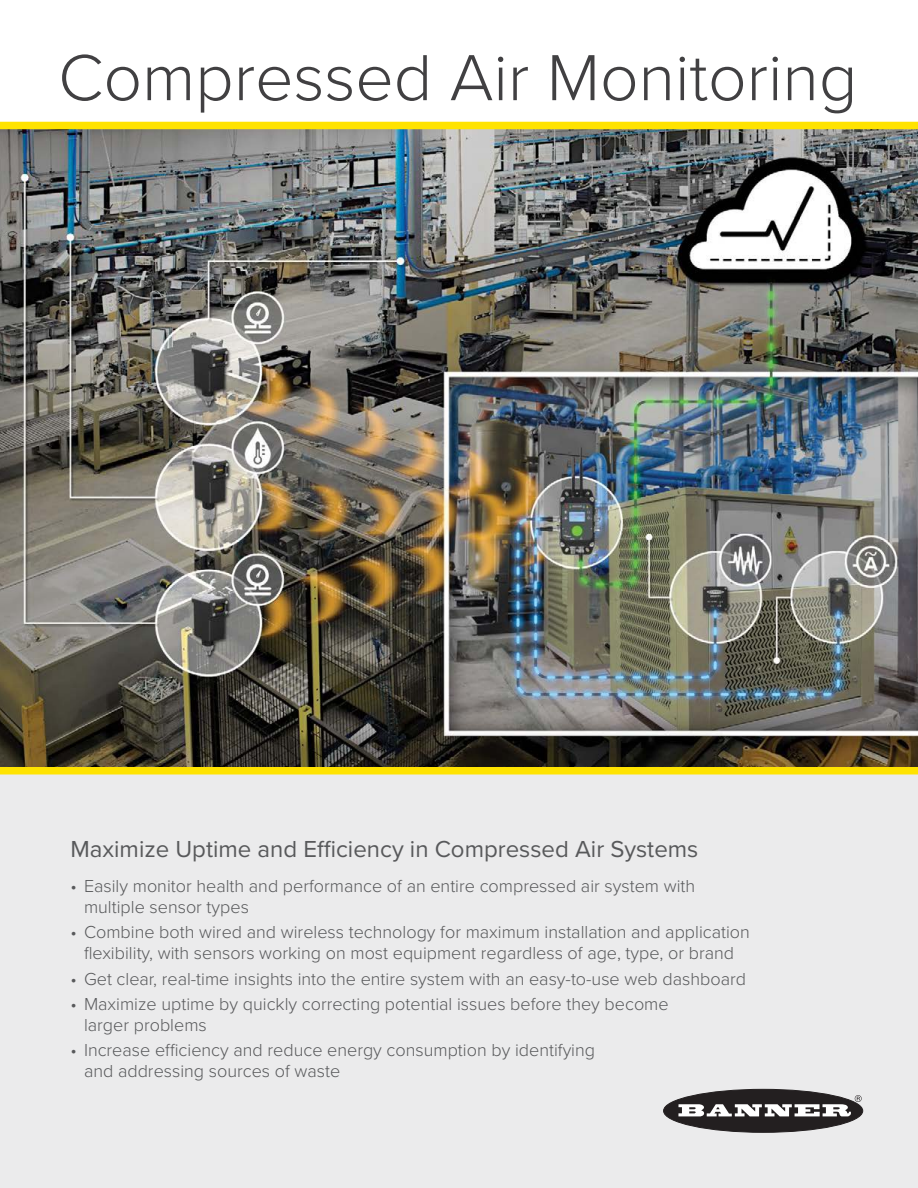
<style>
.page{position:relative;width:918px;height:1188px;background:#fff}
.page>*{position:absolute;margin:0;border:0;box-sizing:border-box;transform-origin:0 0}
.t1{font:300 67.5px "Proxima Nova";color:#414042}
.t2{font:24px "Proxima Nova";color:#58595b}
.t3{font:300 18px/21px "Proxima Nova";color:#58595b}
</style>
<div class="page">
<img style="left:0;top:129px;width:918px;height:638px">
<div style="left:0;top:771px;width:918px;height:417px;background:#ebebec"></div>
<div style="left:664px;top:1089px;width:199px;height:43px;background:#231f20;border-radius:50%"></div>
<div style="left:663px;top:1089px;width:200px;height:44px;border:1px solid #231f20;border-radius:50%"></div>
<svg style="left:678px;top:1095px;width:184px;height:21px"></svg>
<div style="left:0;top:767px;width:918px;height:7px;background:#ffe300"></div>
<div style="left:0;top:122px;width:918px;height:7px;background:#ffe300"></div>
<h1 class="t1" style="left:58px;top:27px;width:801px">Compressed Air Monitoring</h1>
<h2 class="t2" style="left:70px;top:832px;width:629px">Maximize Uptime and Efficiency in Compressed Air Systems</h2>
<p class="t3" style="left:84px;top:874px;width:613px;text-indent:-14px">• Easily monitor health and performance of an entire compressed air system with multiple sensor types</p>
<p class="t3" style="left:70px;top:921px;width:681px;text-align:center">• Combine both wired and wireless technology for maximum installation and application flexibility, with sensors working on most equipment regardless of age, type, or brand</p>
<p class="t3" style="left:70px;top:967px;width:677px">• Get clear, real-time insights into the entire system with an easy-to-use web dashboard</p>
<p class="t3" style="left:84px;top:992px;width:586px;text-indent:-14px">• Maximize uptime by quickly correcting potential issues before they become larger problems</p>
<p class="t3" style="left:84px;top:1039px;width:513px;text-indent:-14px">• Increase efficiency and reduce energy consumption by identifying and addressing sources of waste</p>
</div>
